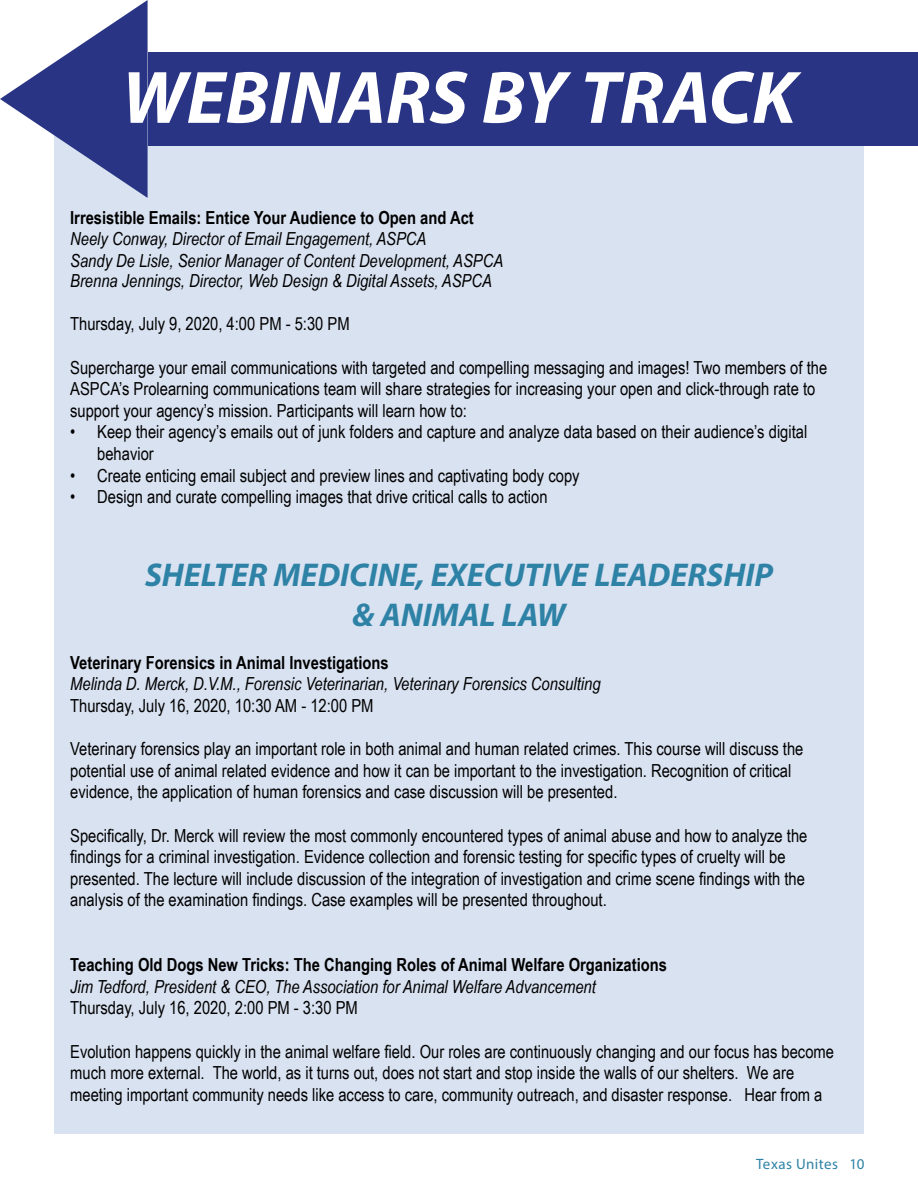
<style>
.page{position:relative;width:918px;height:1188px;background:#fff}
.page>*{position:absolute;margin:0;border:0;box-sizing:border-box;transform-origin:0 0}
.t1{font:italic 700 75px "Myriad Pro";color:#fff}
.t2{font:italic 700 33px/39.6px "Myriad Pro";color:#2e82a6;text-align:center}
.t3{font:18px/21.6px "Arial Narrow";color:#000}
.t4{font:italic 18px/21px "Arial Narrow";color:#000}
.t5{font:700 18px "Arial Narrow";color:#000}
.t6{font:15px "Myriad Pro";letter-spacing:.025em;color:#2e82a6}
</style>
<div class="page">
<div style="left:54px;top:108px;width:810px;height:1026px;background:#d9e2f1"></div>
<svg style="left:0;top:0;width:148px;height:198px"></svg>
<div style="left:148px;top:52px;width:770px;height:94px;background:#293484"></div>
<h1 class="t1" style="left:122px;top:49px;width:676px">WEBINARS BY TRACK</h1>
<p class="t5" style="left:70px;top:204px;width:405px">Irresistible Emails: Entice Your Audience to Open and Act</p>
<p class="t4" style="left:70px;top:228px;width:435px">Neely Conway, Director of Email Engagement, ASPCA<br>Sandy De Lisle, Senior Manager of Content Development, ASPCA<br>Brenna Jennings, Director, Web Design &amp; Digital Assets, ASPCA</p>
<p class="t3" style="left:70px;top:313px;width:281px">Thursday, July 9, 2020, 4:00 PM - 5:30 PM</p>
<p class="t3" style="left:70px;top:356px;width:759px">Supercharge your email communications with targeted and compelling messaging and images! Two members of the<br>ASPCA’s Prolearning communications team will share strategies for increasing your open and click-through rate to support your agency’s mission. Participants will learn how to:</p>
<p class="t3" style="left:97px;top:421px;width:712px;text-indent:-27px">• Keep their agency’s emails out of junk folders and capture and analyze data based on their audience’s digital behavior</p>
<p class="t3" style="left:70px;top:464px;width:511px">• Create enticing email subject and preview lines and captivating body copy</p>
<p class="t3" style="left:70px;top:485px;width:479px">• Design and curate compelling images that drive critical calls to action</p>
<h2 class="t2" style="left:145px;top:554px;width:629px">SHELTER MEDICINE, EXECUTIVE LEADERSHIP &amp; ANIMAL LAW</h2>
<p class="t5" style="left:70px;top:649px;width:320px">Veterinary Forensics in Animal Investigations</p>
<p class="t4" style="left:70px;top:673px;width:532px">Melinda D. Merck, D.V.M., Forensic Veterinarian, Veterinary Forensics Consulting</p>
<p class="t3" style="left:70px;top:694px;width:305px">Thursday, July 16, 2020, 10:30 AM - 12:00 PM</p>
<p class="t3" style="left:70px;top:737px;width:735px">Veterinary forensics play an important role in both animal and human related crimes. This course will discuss the potential use of animal related evidence and how it can be important to the investigation. Recognition of critical evidence, the application of human forensics and case discussion will be presented.</p>
<p class="t3" style="left:70px;top:824px;width:739px">Specifically, Dr. Merck will review the most commonly encountered types of animal abuse and how to analyze the findings for a criminal investigation. Evidence collection and forensic testing for specific types of cruelty will be presented. The lecture will include discussion of the integration of investigation and crime scene findings with the analysis of the examination findings. Case examples will be presented throughout.</p>
<p class="t5" style="left:70px;top:951px;width:598px">Teaching Old Dogs New Tricks: The Changing Roles of Animal Welfare Organizations</p>
<p class="t4" style="left:70px;top:976px;width:527px">Jim Tedford, President &amp; CEO, The Association for Animal Welfare Advancement</p>
<p class="t3" style="left:70px;top:997px;width:289px">Thursday, July 16, 2020, 2:00 PM - 3:30 PM</p>
<p class="t3" style="left:70px;top:1040px;width:765px">Evolution happens quickly in the animal welfare field. Our roles are continuously changing and our focus has become much more external. The world, as it turns out, does not start and stop inside the walls of our shelters. We are meeting important community needs like access to care, community outreach, and disaster response. Hear from a</p>
<p class="t6" style="left:756px;top:1155px;width:110px">Texas Unites 10</p>
</div>
